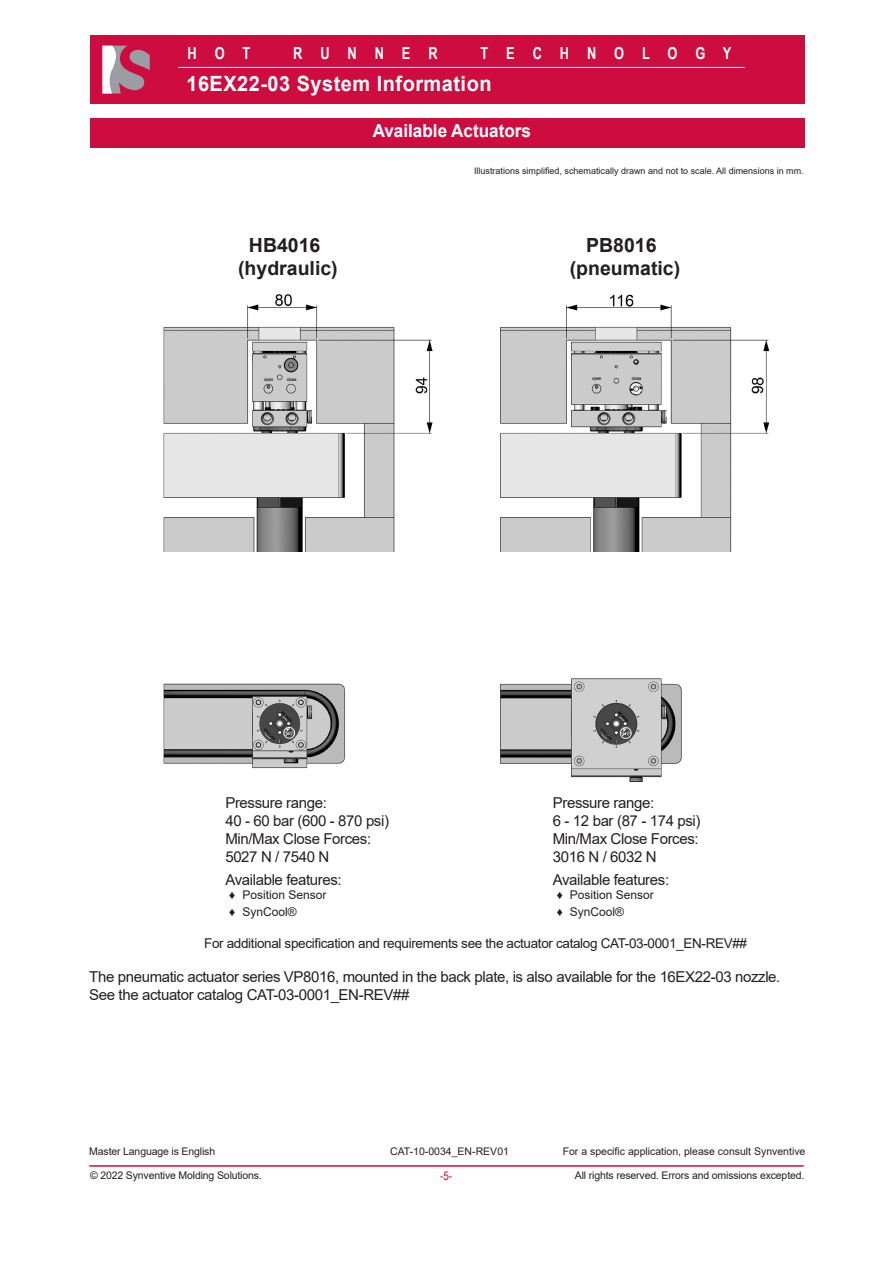
<style>
.page{position:relative;width:893px;height:1263px;background:#fff}
.page>*{position:absolute;margin:0;border:0;box-sizing:border-box;transform-origin:0 0}
.t1{font:700 21px "Arial";letter-spacing:.025em;color:#fff;scale:.95 1}
.Warning_Head{font:700 19.5px/23.4px "Arial";color:#231f20;text-align:center}
.Header_Title_White{font:700 18px "Arial";color:#fff;scale:.95 1}
.t2{font:700 16.5px "Arial Narrow";color:#fff;scale:.95 1}
.Table_Black_10{font:15px/18px "Arial";letter-spacing:-.025em;color:#231f20}
.Table_Black_10-2{font:13.5px "Arial";letter-spacing:-.025em;color:#231f20}
.t3{font:12px "Arial";color:#231f20}
.t4{font:12px "Arial Narrow";color:#cd0d40}
.t5{font:10.5px "Arial";letter-spacing:-.015em;color:#231f20}
.t6{font:9px "Arial";color:#231f20}
.s1{font-family:"Arial Narrow"}
</style>
<div class="page">
<div style="left:90px;top:118px;width:715px;height:29px;background:#cd0d40"></div>
<div style="left:90px;top:35px;width:715px;height:68px;background:#cd0d40"></div>
<hr style="left:178px;top:67px;width:566px;height:1px;background:#fff">
<svg style="left:102px;top:46px;width:48px;height:48px"></svg>
<img style="left:163px;top:294px;width:606px;height:488px">
<div style="left:103px;top:552px;width:680px;height:107px;background:#fff"></div>
<hr style="left:89px;top:1165px;width:715px;height:2px;background:#cd0d40">
<p class="t2" style="left:188px;top:41px;width:68px">H O T</p>
<p class="t2" style="left:293px;top:41px;width:153px">R U N N E R</p>
<p class="t2" style="left:481px;top:41px;width:266px">T E C H N O L O G Y</p>
<h1 class="t1" style="left:186px;top:69px;width:323px">16EX22-03 System Information</h1>
<h1 class="t1" style="left:290px;top:69px;width:252px">12E System Information</h1>
<p class="Header_Title_White" style="left:373px;top:118px;width:168px">Available Actuators</p>
<p class="t6" style="left:474px;top:165px;width:331px">Illustrations simplified, schematically drawn and not to scale. All dimensions in mm.</p>
<p class="Warning_Head" style="left:238px;top:234px;width:101px">HB4016 (hydraulic)</p>
<p class="Warning_Head" style="left:570px;top:234px;width:112px">PB8016 (pneumatic)</p>
<p class="Table_Black_10" style="left:225px;top:793px;width:103px">Pressure range:</p>
<p class="Table_Black_10" style="left:225px;top:811px;width:165px">40 - 60 bar (600 - 870 psi)</p>
<p class="Table_Black_10" style="left:225px;top:829px;width:147px">Min/Max Close Forces:</p>
<p class="Table_Black_10" style="left:225px;top:847px;width:105px">5027 N / 7540 N</p>
<p class="Table_Black_10" style="left:553px;top:793px;width:103px">Pressure range:</p>
<p class="Table_Black_10" style="left:553px;top:811px;width:149px">6 - 12 bar (87 - 174 psi)</p>
<p class="Table_Black_10" style="left:553px;top:829px;width:147px">Min/Max Close Forces:</p>
<p class="Table_Black_10" style="left:553px;top:847px;width:105px">3016 N / 6032 N</p>
<p class="Table_Black_10" style="left:553px;top:870px;width:118px">Available features:</p>
<p class="t3" style="left:557px;top:886px;width:98px"><span class="s1">♦</span> Position Sensor</p>
<p class="t3" style="left:557px;top:903px;width:68px"><span class="s1">♦</span> SynCool®</p>
<p class="Table_Black_10-2" style="left:204px;top:934px;width:544px">For additional specification and requirements see the actuator catalog CAT-03-0001_EN-REV##</p>
<p class="Table_Black_10" style="left:89px;top:968px;width:693px">The pneumatic actuator series VP8016, mounted in the back plate, is also available for the 16EX22-03 nozzle.<br>See the actuator catalog CAT-03-0001_EN-REV##</p>
<p class="Table_Black_10" style="left:225px;top:870px;width:118px">Available features:</p>
<p class="t3" style="left:230px;top:886px;width:98px"><span class="s1">♦</span> Position Sensor</p>
<p class="t3" style="left:230px;top:903px;width:68px"><span class="s1">♦</span> SynCool®</p>
<p class="t5" style="left:89px;top:1144px;width:127px">Master Language is English</p>
<p class="t5" style="left:563px;top:1144px;width:244px">For a specific application, please consult Synventive</p>
<p class="t5" style="left:390px;top:1144px;width:120px">CAT-10-0034_EN-REV01</p>
<p class="t5" style="left:90px;top:1168px;width:173px">© 2022 Synventive Molding Solutions.</p>
<p class="t5" style="left:575px;top:1168px;width:231px">All rights reserved. Errors and omissions excepted.</p>
<p class="t4" style="left:440px;top:1167px;width:14px">-5-</p>
</div>
